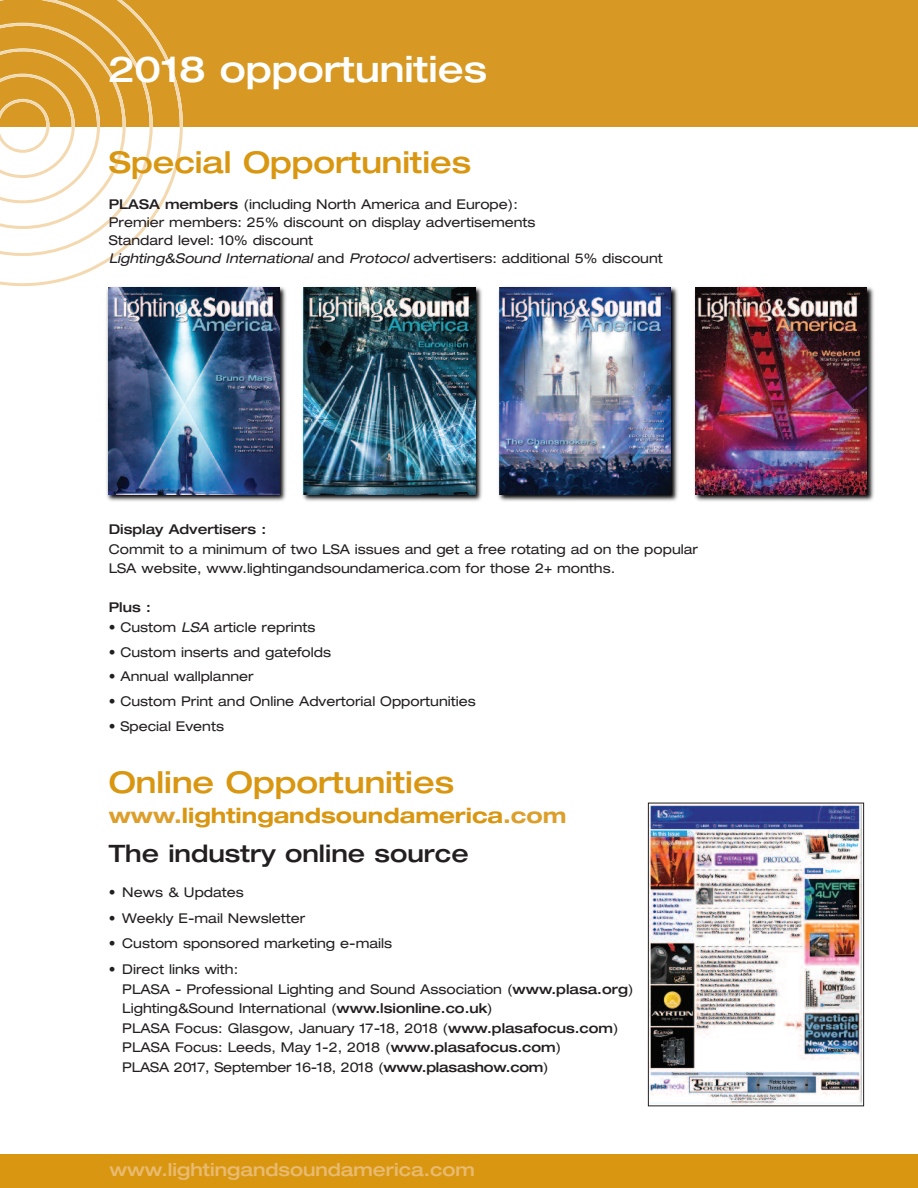
<style>
.page{position:relative;width:918px;height:1188px;background:#fff}
.page>*{position:absolute;margin:0;border:0;box-sizing:border-box;transform-origin:0 0}
.t1{font:500 expanded 36px "Helvetica Neue";color:#fff}
.t2{font:500 expanded 30px "Helvetica Neue";color:#d99611}
.t3{font:500 expanded 24px "Helvetica Neue";color:#231f20}
.t4{font:700 expanded 21px "Helvetica Neue";color:#d99611}
.t5{font:500 expanded 18px "Helvetica Neue";color:#e9bb70}
.t6{font:expanded 13.5px/19.5px "Helvetica Neue";color:#231f20}
.t7{font:500 expanded 13.5px "Helvetica Neue";color:#231f20}
.s1{font-weight:500}
.s2{font-style:italic}
.s3{color:#dd9f2c}
</style>
<div class="page">
<div style="left:0;top:0;width:918px;height:127px;background:#d79924"></div>
<svg style="left:0;top:0;width:183px;height:286px"></svg>
<div style="left:0;top:1154px;width:918px;height:34px;background:#d99611"></div>
<img style="left:650px;top:805px;width:212px;height:299px">
<div style="left:648px;top:803px;width:216px;height:303px;border:1px solid #231f20"></div>
<img style="left:694px;top:287px;width:180px;height:215px">
<img style="left:695px;top:287px;width:172px;height:207px">
<img style="left:498px;top:287px;width:180px;height:215px">
<img style="left:500px;top:288px;width:171px;height:207px">
<img style="left:302px;top:287px;width:180px;height:215px">
<img style="left:304px;top:287px;width:171px;height:208px">
<img style="left:103px;top:283px;width:183px;height:219px">
<img style="left:108px;top:287px;width:171px;height:207px">
<h1 class="t1" style="left:108px;top:57px;width:381px">2018 opportunities</h1>
<h2 class="t2" style="left:109px;top:151px;width:364px">Special Opportunities</h2>
<p class="t6" style="left:109px;top:196px;width:555px;line-height:18px"><span class="s1">PLASA members</span> (including North America and Europe):<br>Premier members: 25% discount on display advertisements<br>Standard level: 10% discount<br><span class="s2">Lighting&amp;Sound International</span> and <span class="s2">Protocol</span> advertisers: additional 5% discount</p>
<p class="t7" style="left:109px;top:525px;width:159px">Display Advertisers :</p>
<p class="t6" style="left:109px;top:541px;width:591px">Commit to a minimum of two LSA issues and get a free rotating ad on the popular<br>LSA website, www.lightingandsoundamerica.com for those 2+ months.</p>
<p class="t7" style="left:109px;top:603px;width:43px">Plus :</p>
<p class="t6" style="left:109px;top:619px;width:208px">• Custom <span class="s2">LSA</span> article reprints</p>
<p class="t6" style="left:109px;top:643px;width:224px">• Custom inserts and gatefolds</p>
<p class="t6" style="left:109px;top:668px;width:146px">• Annual wallplanner</p>
<p class="t6" style="left:109px;top:693px;width:368px">• Custom Print and Online Advertorial Opportunities</p>
<p class="t6" style="left:109px;top:718px;width:117px">• Special Events</p>
<h2 class="t2" style="left:109px;top:772px;width:347px">Online Opportunities</h2>
<h3 class="t4" style="left:109px;top:808px;width:459px"><span class="s3">www.</span>lightingandsoundamerica<span class="s3">.com</span></h3>
<h3 class="t3" style="left:109px;top:845px;width:361px">The industry online source</h3>
<p class="t6" style="left:109px;top:883px;width:137px">• News &amp; Updates</p>
<p class="t6" style="left:109px;top:909px;width:198px">• Weekly E-mail Newsletter</p>
<p class="t6" style="left:109px;top:935px;width:285px">• Custom sponsored marketing e-mails</p>
<p class="t6" style="left:122px;top:961px;width:513px;text-indent:-14px">• Direct links with:<br>PLASA - Professional Lighting and Sound Association (<span class="s1">www.plasa.org</span>)<br>Lighting&amp;Sound International (<span class="s1">www.lsionline.co.uk</span>)<br>PLASA Focus: Glasgow, January 17-18, 2018 (<span class="s1">www.plasafocus.com</span>)<br>PLASA Focus: Leeds, May 1-2, 2018 (<span class="s1">www.plasafocus.com</span>)<br>PLASA 2017, September 16-18, 2018 (<span class="s1">www.plasashow.com</span>)</p>
<h3 class="t5" style="left:110px;top:1163px;width:367px">www.lightingandsoundamerica.com</h3>
</div>
